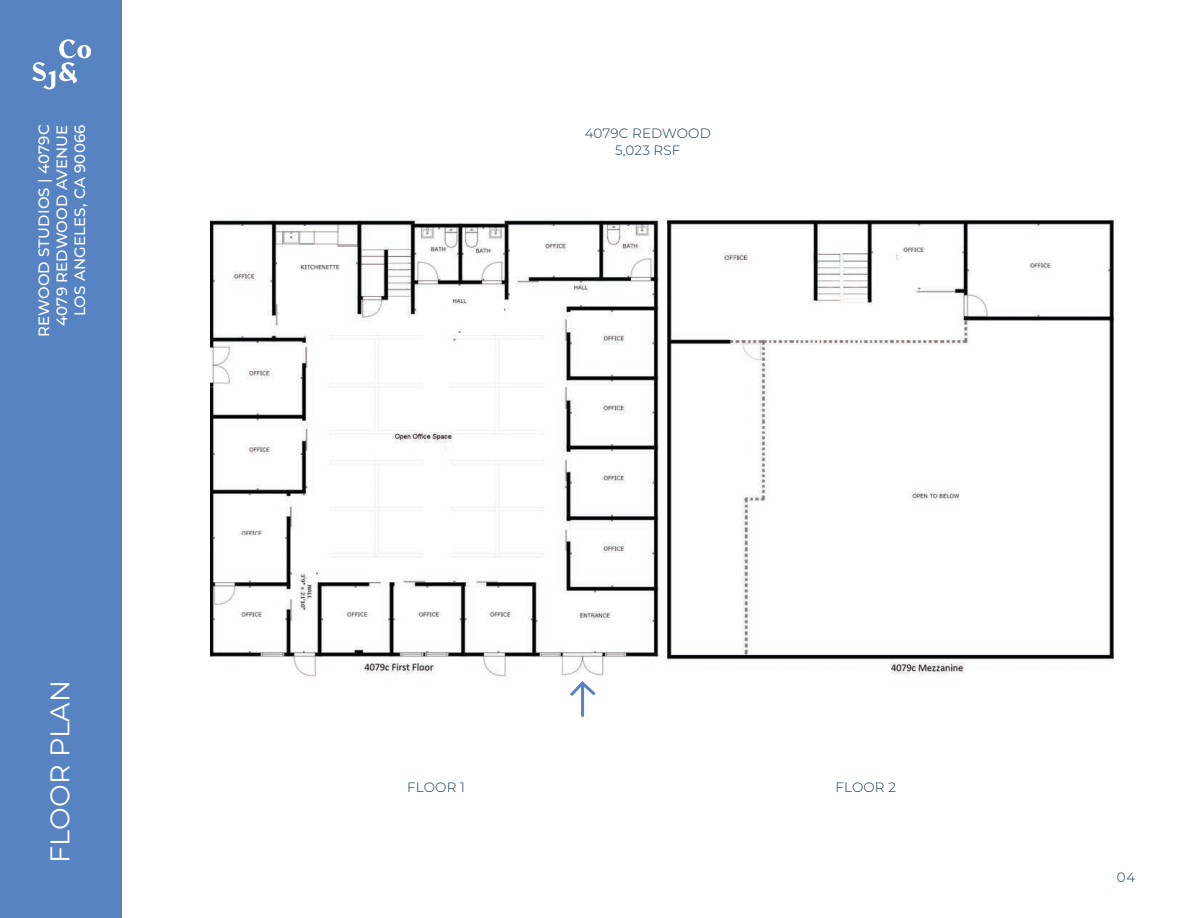
<style>
.page{position:relative;width:1188px;height:918px;background:#fff}
.page>*{position:absolute;margin:0;border:0;box-sizing:border-box;transform-origin:0 0}
.t1{font:27px "Montserrat";letter-spacing:.01em;color:#fff}
.t2{font:500 15px/18px "Montserrat";letter-spacing:.01em;color:#fff;text-align:right}
.t3{font:300 13.5px/16.5px "Montserrat";letter-spacing:.01em;color:#123a51;text-align:center}
</style>
<div class="page">
<div style="left:0;top:0;width:122px;height:918px;background:#5783c3"></div>
<svg style="left:32px;top:39px;width:59px;height:50px"></svg>
<img style="left:210px;top:219px;width:905px;height:459px">
<hr style="left:581px;top:684px;width:3px;height:33px;background:#5783c3">
<svg style="left:570px;top:681px;width:26px;height:18px"></svg>
<p class="t2" style="left:34px;top:337px;width:214px;rotate:-90deg">REWOOD STUDIOS | 4079C<br>4079 REDWOOD AVENUE<br>LOS ANGELES, CA 90066</p>
<h1 class="t1" style="left:42px;top:863px;width:185px;rotate:-90deg">FLOOR PLAN</h1>
<p class="t3" style="left:585px;top:125px;width:128px">4079C REDWOOD<br>5,023 RSF</p>
<p class="t3" style="left:407px;top:778px;width:59px">FLOOR 1</p>
<p class="t3" style="left:836px;top:778px;width:62px">FLOOR 2</p>
<p class="t3" style="left:1117px;top:868px;width:20px">04</p>
</div>
